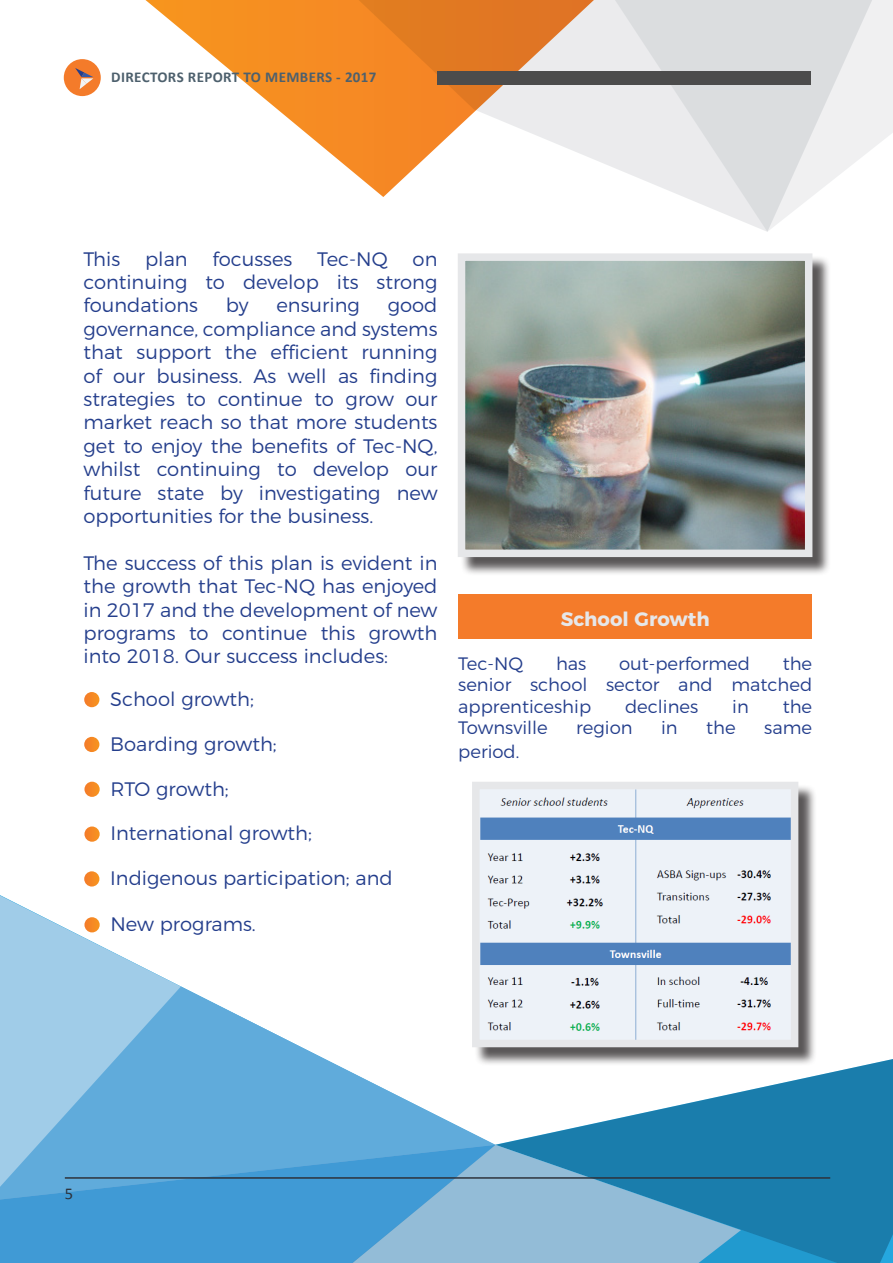
<style>
.page{position:relative;width:893px;height:1263px;background:#fff}
.page>*{position:absolute;margin:0;border:0;box-sizing:border-box;transform-origin:0 0}
.t1{font:300 19.5px/23.4px "Montserrat";color:#243e8c;text-align:justify}
.t2{font:700 19.5px "Montserrat";color:#e6e7e9}
.t3{font:300 18px "Montserrat";color:#243e8c}
.t4{font:16.5px "Calibri";color:#2d323b}
.t5{font:700 15px "Calibri";letter-spacing:.025em;color:#4d606d}
</style>
<div class="page">
<svg style="left:145px;top:0;width:200px;height:166px"></svg>
<svg style="left:345px;top:0;width:261px;height:197px"></svg>
<svg style="left:606px;top:0;width:287px;height:232px"></svg>
<svg style="left:741px;top:1059px;width:152px;height:204px;background:#388eb7"></svg>
<svg style="left:0;top:895px;width:741px;height:250px"></svg>
<svg style="left:496px;top:1145px;width:378px;height:118px;background:#4b97bf"></svg>
<svg style="left:0;top:1201px;width:496px;height:62px;background:#51a1d5"></svg>
<svg style="left:0;top:986px;width:496px;height:215px;fill:#60abdb"></svg>
<div style="left:84px;top:692px;width:15px;height:15px;background:#f58724;border-radius:8px"></div>
<div style="left:84px;top:737px;width:15px;height:15px;background:#f58724;border-radius:8px"></div>
<svg style="left:84px;top:782px;width:16px;height:15px"></svg>
<svg style="left:84px;top:826px;width:16px;height:16px"></svg>
<div style="left:84px;top:871px;width:15px;height:15px;background:#f58724;border-radius:8px"></div>
<svg style="left:84px;top:917px;width:16px;height:15px"></svg>
<div style="left:474px;top:784px;width:343px;height:282px;background:#231f20;opacity:.75"></div>
<img style="left:481px;top:791px;width:308px;height:247px">
<div style="left:472px;top:782px;width:326px;height:265px;border:8px solid #e6e7e9"></div>
<div style="left:458px;top:594px;width:354px;height:45px;background:#f47b2a"></div>
<div style="left:460px;top:256px;width:371px;height:320px;background:#231f20;opacity:.75"></div>
<img style="left:467px;top:262px;width:336px;height:286px">
<div style="left:458px;top:253px;width:354px;height:304px;border:8px solid #e6e7e9"></div>
<hr style="left:65px;top:1177px;width:765px;height:2px;background:#2d323b">
<div style="left:437px;top:71px;width:374px;height:14px;background:#4c4c4c"></div>
<div style="left:64px;top:59px;width:37px;height:37px;background:#f47b2a;border-radius:50%"></div>
<svg style="left:75px;top:68px;width:18px;height:21px"></svg>
<p class="t5" style="left:111px;top:67px;width:267px">DIRECTORS REPORT TO MEMBERS - 2017</p>
<p class="t1" style="left:84px;top:245px;width:38px">This</p>
<p class="t1" style="left:145px;top:245px;width:44px">plan</p>
<p class="t1" style="left:213px;top:245px;width:81px">focusses</p>
<p class="t1" style="left:317px;top:245px;width:72px">Tec-NQ</p>
<p class="t1" style="left:413px;top:245px;width:26px">on</p>
<p class="t1" style="left:84px;top:269px;width:355px">continuing to develop its strong</p>
<p class="t1" style="left:84px;top:292px;width:116px">foundations</p>
<p class="t1" style="left:226px;top:292px;width:24px">by</p>
<p class="t1" style="left:276px;top:292px;width:85px">ensuring</p>
<p class="t1" style="left:388px;top:292px;width:51px">good</p>
<p class="t1" style="left:84px;top:315px;width:355px">governance, compliance and systems that support the efficient running of our business. As well as finding</p>
<p class="t1" style="left:84px;top:386px;width:355px">strategies to continue to grow our market reach so that more students get to enjoy the benefits of Tec-NQ, whilst continuing to develop our</p>
<p class="t1" style="left:84px;top:479px;width:355px">future state by investigating new</p>
<p class="t1" style="left:84px;top:503px;width:291px">opportunities for the business.</p>
<p class="t1" style="left:84px;top:549px;width:355px">The success of this plan is evident in the growth that Tec-NQ has enjoyed in 2017 and the development of new programs to continue this growth into 2018. Our success includes:</p>
<p class="t1" style="left:110px;top:685px;width:145px">School growth;</p>
<p class="t1" style="left:110px;top:730px;width:168px">Boarding growth;</p>
<p class="t1" style="left:110px;top:775px;width:120px">RTO growth;</p>
<p class="t1" style="left:110px;top:820px;width:203px">International growth;</p>
<p class="t1" style="left:110px;top:865px;width:284px">Indigenous participation; and</p>
<p class="t1" style="left:110px;top:911px;width:147px">New programs.</p>
<p class="t2" style="left:561px;top:603px;width:150px">School Growth</p>
<p class="t3" style="left:458px;top:649px;width:67px">Tec-NQ</p>
<p class="t3" style="left:556px;top:649px;width:32px">has</p>
<p class="t3" style="left:619px;top:649px;width:132px">out-performed</p>
<p class="t3" style="left:783px;top:649px;width:31px">the</p>
<p class="t3" style="left:458px;top:671px;width:355px">senior school sector and matched</p>
<p class="t3" style="left:458px;top:692px;width:134px">apprenticeship</p>
<p class="t3" style="left:625px;top:692px;width:75px">declines</p>
<p class="t3" style="left:732px;top:692px;width:18px">in</p>
<p class="t3" style="left:783px;top:692px;width:31px">the</p>
<p class="t3" style="left:458px;top:714px;width:91px">Townsville</p>
<p class="t3" style="left:576px;top:714px;width:58px">region</p>
<p class="t3" style="left:661px;top:714px;width:18px">in</p>
<p class="t3" style="left:706px;top:714px;width:31px">the</p>
<p class="t3" style="left:764px;top:714px;width:49px">same</p>
<p class="t3" style="left:458px;top:737px;width:63px">period.</p>
<p class="t4" style="left:65px;top:1182px;width:10px">5</p>
</div>
